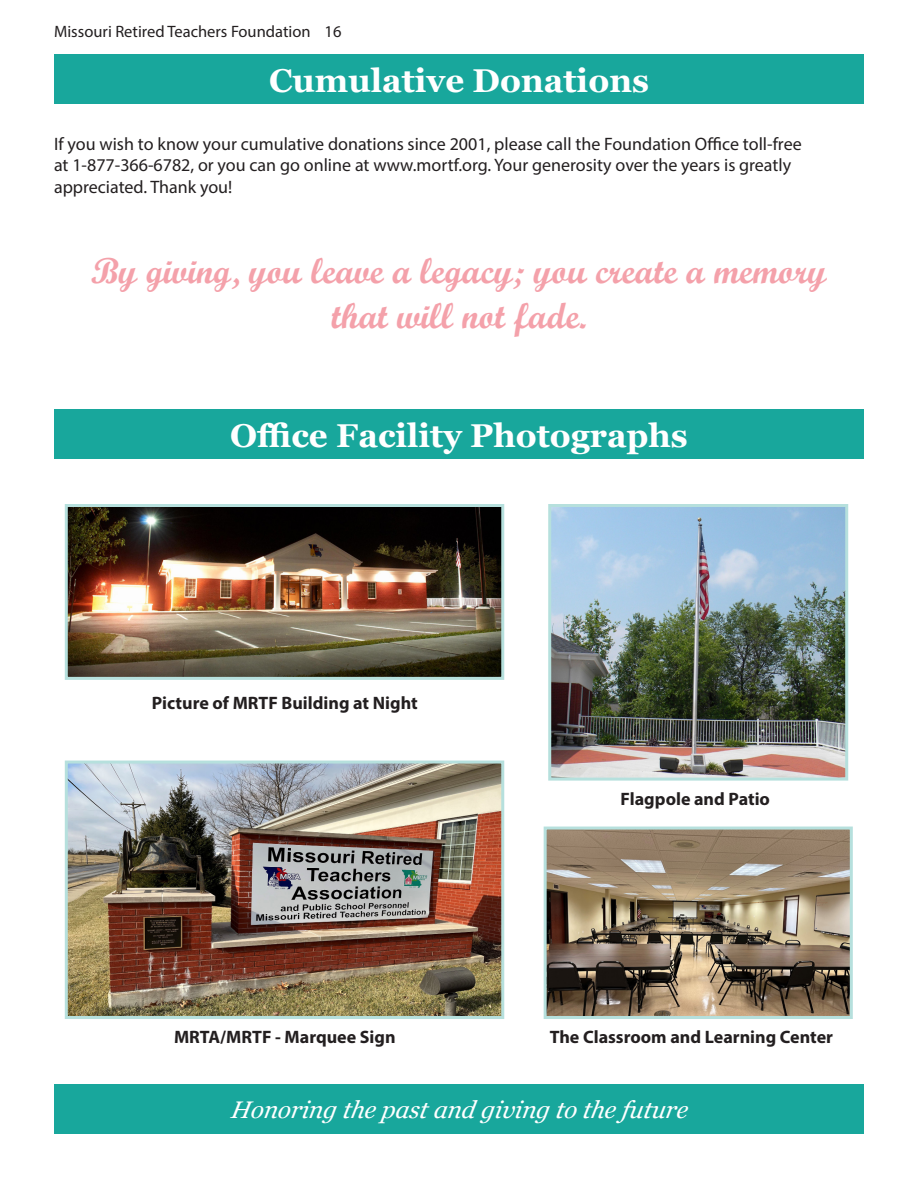
<style>
.page{position:relative;width:918px;height:1188px;background:#fff}
.page>*{position:absolute;margin:0;border:0;box-sizing:border-box;transform-origin:0 0}
.t1{font:36px "Script MT Bold";color:#f4a1aa}
.t2{font:700 33px "Georgia";color:#fff}
.t3{font:italic 24px "Georgia";color:#fff}
.t4{font:18px/21.6px "Myriad Pro";color:#231f20}
.t5{font:700 18px "Myriad Pro";color:#231f20}
.t6{font:16.5px "Myriad Pro";color:#231f20}
</style>
<div class="page">
<div style="left:54px;top:1084px;width:810px;height:50px;background:#18a79c"></div>
<div style="left:54px;top:54px;width:810px;height:50px;background:#18a79c"></div>
<div style="left:54px;top:410px;width:810px;height:49px;background:#18a79c"></div>
<img style="left:548px;top:831px;width:301px;height:184px">
<div style="left:544px;top:827px;width:309px;height:192px;border:3px solid #b6e0dd"></div>
<img style="left:69px;top:765px;width:431px;height:250px">
<div style="left:65px;top:761px;width:439px;height:258px;border:3px solid #b6e0dd"></div>
<img style="left:69px;top:508px;width:431px;height:168px">
<div style="left:65px;top:504px;width:439px;height:176px;border:3px solid #b6e0dd"></div>
<img style="left:552px;top:508px;width:292px;height:269px">
<div style="left:548px;top:504px;width:300px;height:277px;border:3px solid #b6e0dd"></div>
<p class="t6" style="left:54px;top:22px;width:289px">Missouri Retired Teachers Foundation 16</p>
<p class="t2" style="left:269px;top:59px;width:381px">Cumulative Donations</p>
<p class="t4" style="left:54px;top:133px;width:749px">If you wish to know your cumulative donations since 2001, please call the Foundation Office toll-free at 1-877-366-6782, or you can go online at www.mortf.org. Your generosity over the years is greatly appreciated. Thank you!</p>
<p class="t1" style="left:91px;top:249px;width:737px">By giving, you leave a legacy; you create a memory</p>
<p class="t1" style="left:332px;top:294px;width:256px">that will not fade.</p>
<p class="t2" style="left:230px;top:414px;width:459px">Office Facility Photographs</p>
<p class="t5" style="left:152px;top:691px;width:267px">Picture of MRTF Building at Night</p>
<p class="t5" style="left:621px;top:787px;width:151px">Flagpole and Patio</p>
<p class="t5" style="left:174px;top:1026px;width:223px">MRTA/MRTF - Marquee Sign</p>
<p class="t5" style="left:550px;top:1026px;width:285px">The Classroom and Learning Center</p>
<h3 class="t3" style="left:231px;top:1095px;width:463px">Honoring the p astand giving to the future</h3>
</div>
